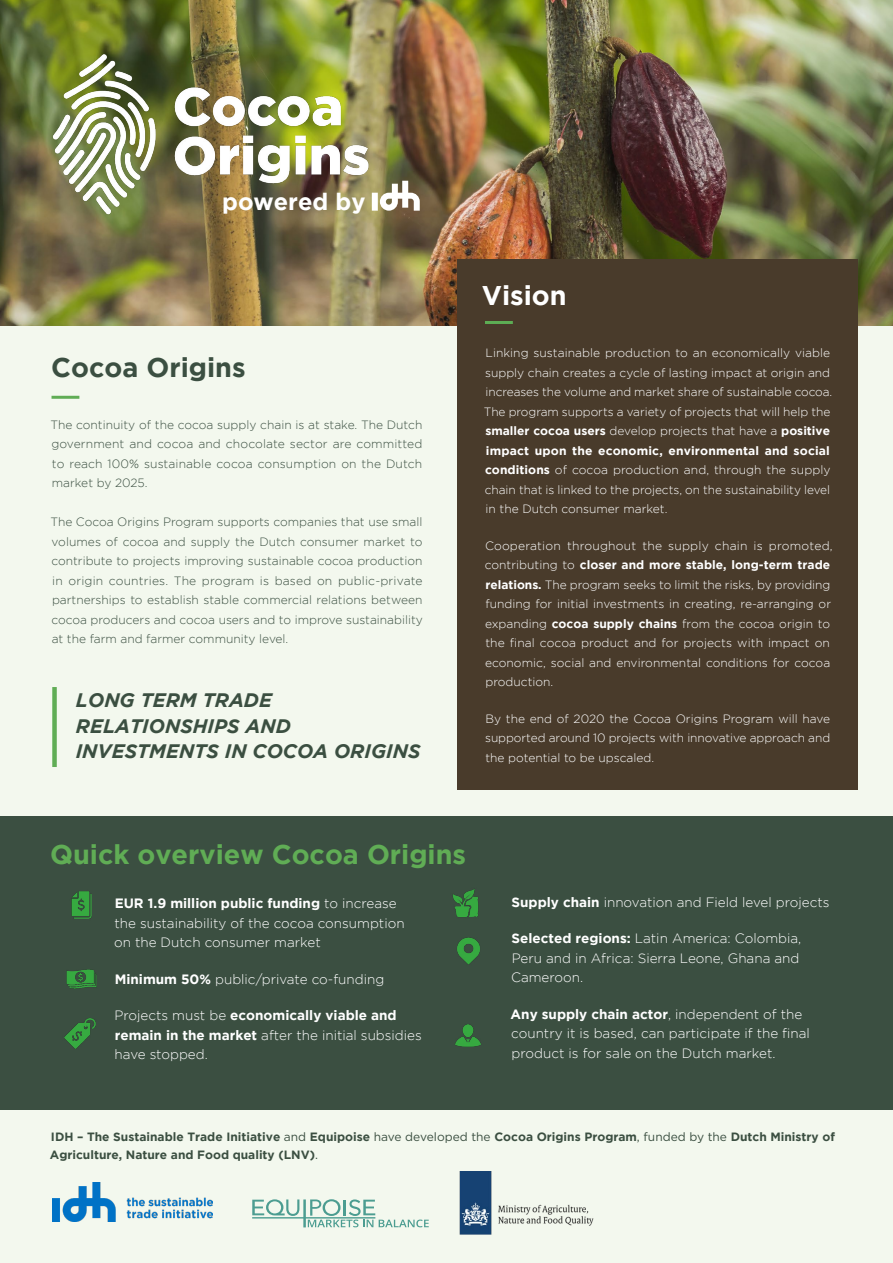
<style>
.page{position:relative;width:893px;height:1263px;background:#fff}
.page>*{position:absolute;margin:0;border:0;box-sizing:border-box;transform-origin:0 0}
.Header_2{font:700 27px "Gotham";color:#60ad55}
.Header_2-2{font:700 27px "Gotham";color:#3b4f41}
.Header_2-3{font:700 27px "Gotham";color:#fff}
.t1{font:700 23.55px "Gotham";color:#fff}
.Header_3{font:italic 700 19.5px/25.5px "Gotham";color:#3b4f41}
.Body{font:300 13.5px/19.5px "Gotham";color:#fff}
.Body-2{font:300 12px/19.5px "Gotham";color:#fff}
.Body-3{font:300 12px/19.5px "Gotham";color:#3b4f41;text-align:justify}
.t2{font:700 12px/18px "Gotham";color:#3b4f41}
.s1{font-weight:700}
.s2{font-weight:400}
</style>
<div class="page">
<div style="left:0;top:139px;width:893px;height:1124px;background:#f3f8ee"></div>
<img style="left:0;top:0;width:893px;height:325px">
<div style="left:0;top:816px;width:893px;height:294px;background:#3b4f41"></div>
<img style="left:10px;top:18px;width:401px;height:231px">
<div style="left:457px;top:259px;width:401px;height:530px;background:#493b2b"></div>
<hr style="left:485px;top:321px;width:28px;height:3px;background:#5dad54">
<img style="left:71px;top:891px;width:21px;height:28px">
<img style="left:457px;top:937px;width:23px;height:28px">
<img style="left:455px;top:1024px;width:26px;height:23px">
<img style="left:66px;top:969px;width:31px;height:20px">
<img style="left:453px;top:889px;width:26px;height:28px">
<img style="left:64px;top:1018px;width:32px;height:31px">
<div style="left:52px;top:687px;width:5px;height:80px;background:#60ad55"></div>
<hr style="left:52px;top:396px;width:27px;height:3px;background:#60ad55">
<svg style="left:372px;top:181px;width:48px;height:30px"></svg>
<img style="left:53px;top:1182px;width:159px;height:40px">
<img style="left:459px;top:1171px;width:135px;height:64px">
<svg style="left:252px;top:1199px;width:177px;height:28px"></svg>
<h2 class="t1" style="left:222px;top:189px;width:145px">powered by</h2>
<p class="Header_2-2" style="left:51px;top:352px;width:196px">Cocoa Origins</p>
<p class="Body-3" style="left:51px;top:414px;width:373px">The continuity of the cocoa supply chain is at stake. The Dutch government and cocoa and chocolate sector are committed to reach 100% sustainable cocoa consumption on the Dutch market by 2025.</p>
<p class="Body-3" style="left:51px;top:512px;width:374px">The Cocoa Origins Program supports companies that use small volumes of cocoa and supply the Dutch consumer market to contribute to projects improving sustainable cocoa production in origin countries. The program is based on public-private partnerships to establish stable commercial relations between cocoa producers and cocoa users and to improve sustainability at the farm and farmer community level.</p>
<p class="Header_3" style="left:76px;top:687px;width:346px">LONG TERM TRADE<br>RELATIONSHIPS AND<br>INVESTMENTS IN COCOA ORIGINS</p>
<p class="Header_2-3" style="left:482px;top:280px;width:86px">Vision</p>
<p class="Body-2" style="left:484px;top:343px;width:350px">Linking sustainable production to an economically viable supply chain creates a cycle of lasting impact at origin and increases the volume and market share of sustainable cocoa.<br>The program supports a variety of projects that will help the <span class="s1">smaller cocoa users</span> develop projects that have a <span class="s1">positive impact upon the economic, environmental and social conditions</span> of cocoa production and, through the supply chain that is linked to the projects, on the sustainability level in the Dutch consumer market.</p>
<p class="Body-2" style="left:485px;top:535px;width:349px">Cooperation throughout the supply chain is promoted, contributing to <span class="s1">closer and more stable, long-term trade relations.</span> The program seeks to limit the risks, by providing funding for initial investments in creating, re-arranging or expanding <span class="s1">cocoa supply chains</span> from the cocoa origin to the final cocoa product and for projects with impact on economic, social and environmental conditions for cocoa production.</p>
<p class="Body-2" style="left:485px;top:708px;width:347px;text-align:justify">By the end of 2020 the Cocoa Origins Program will have supported around 10 projects with innovative approach and the potential to be upscaled.</p>
<p class="Header_2" style="left:50px;top:839px;width:418px">Quick overview Cocoa Origins</p>
<p class="Body" style="left:114px;top:893px;width:292px"><span class="s1">EUR 1.9 million public funding</span> to increase the sustainability of the cocoa consumption on the Dutch consumer market</p>
<p class="Body" style="left:115px;top:969px;width:271px"><span class="s1">Minimum 50%</span> public/private co-funding</p>
<p class="Body" style="left:114px;top:1005px;width:309px">Projects must be <span class="s1">economically viable and remain in the market</span> after the initial subsidies have stopped.</p>
<p class="Body" style="left:511px;top:892px;width:319px"><span class="s1">Supply chain</span> innovation and Field level projects</p>
<p class="Body" style="left:511px;top:928px;width:292px"><span class="s1">Selected regions:</span> Latin America: Colombia,<br>Peru and in Africa: Sierra Leone, Ghana and<br>Cameroon.</p>
<p class="Body" style="left:511px;top:1004px;width:301px"><span class="s1">Any supply chain actor</span>, independent of the country it is based, can participate if the final product is for sale on the Dutch market.</p>
<p class="t2" style="left:50px;top:1127px;width:787px">IDH – The Sustainable Trade Initiative <span class="s2">and</span> Equipoise <span class="s2">have developed the</span> Cocoa Origins Program<span class="s2">, funded by the</span> Dutch Ministry of<br>Agriculture, Nature and Food quality (LNV)<span class="s2">.</span></p>
</div>
